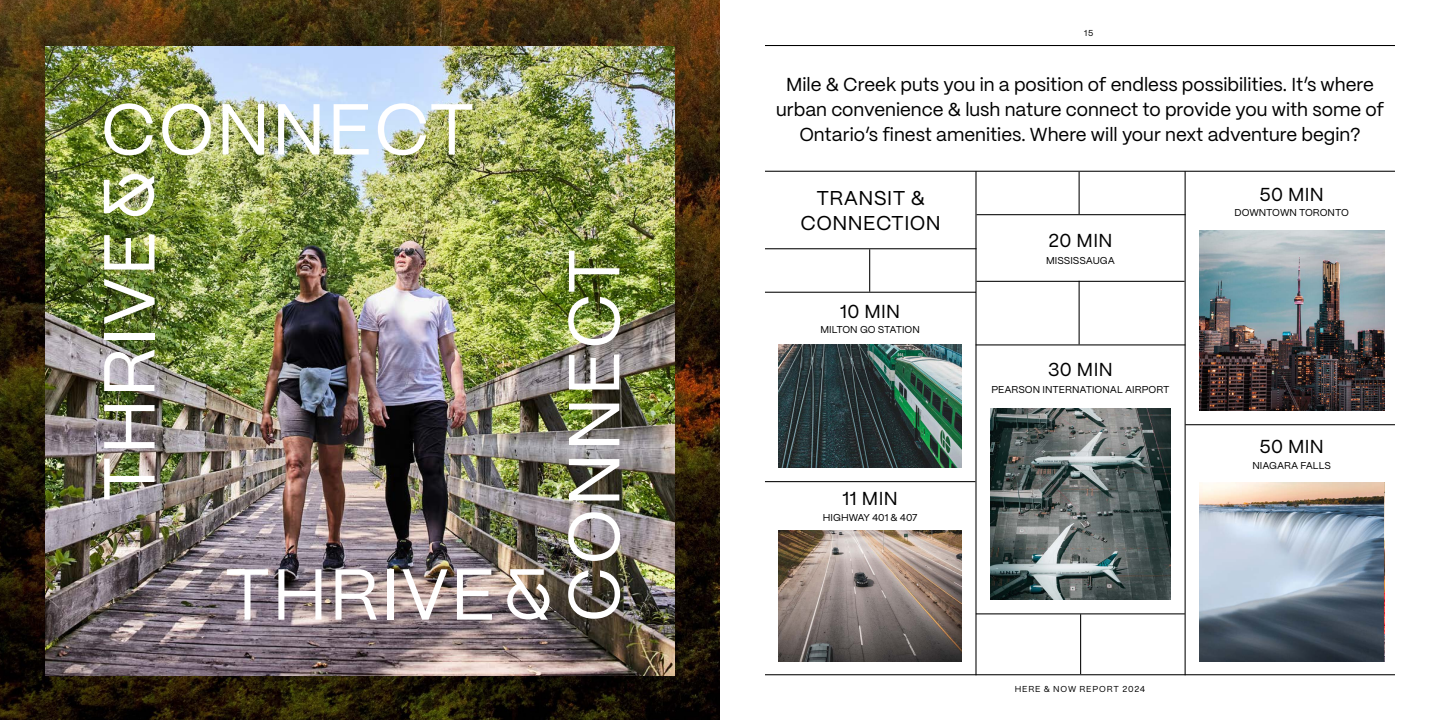
<style>
.page{position:relative;width:1440px;height:720px;background:#fff}
.page>*{position:absolute;margin:0;border:0;box-sizing:border-box;transform-origin:0 0}
.t1{font:72px "PP Mori";letter-spacing:.025em;color:#fff}
.t2{font:20px/25.6px "PP Mori";letter-spacing:.02em;color:#000;text-align:center}
.t3{font:18.75px/25.2px "PP Mori";color:#000;text-align:center}
.t4{font:10px "PP Mori";color:#000}
.t5{font:8.62px "PP Mori";letter-spacing:.1em;color:#000}
</style>
<div class="page">
<img style="left:779px;top:344px;width:183px;height:123px">
<img style="left:1199px;top:483px;width:185px;height:178px">
<img style="left:0;top:0;width:720px;height:720px">
<img style="left:45px;top:46px;width:630px;height:629px">
<hr style="left:765px;top:45px;width:630px;height:1px;background:#000">
<hr style="left:976px;top:344px;width:209px;height:1px;background:#000">
<hr style="left:975px;top:171px;width:2px;height:504px;background:#000">
<hr style="left:1185px;top:171px;width:1px;height:504px;background:#000">
<img style="left:990px;top:408px;width:181px;height:192px">
<hr style="left:976px;top:613px;width:209px;height:1px;background:#000">
<hr style="left:1080px;top:614px;width:1px;height:60px;background:#000">
<hr style="left:765px;top:481px;width:210px;height:1px;background:#000">
<img style="left:1199px;top:231px;width:185px;height:180px">
<hr style="left:1185px;top:424px;width:210px;height:1px;background:#000">
<hr style="left:765px;top:674px;width:630px;height:1px;background:#000">
<hr style="left:765px;top:248px;width:212px;height:1px;background:#000">
<hr style="left:1079px;top:172px;width:1px;height:42px;background:#000">
<hr style="left:869px;top:249px;width:1px;height:43px;background:#000">
<hr style="left:765px;top:171px;width:630px;height:1px;background:#000">
<svg style="left:507px;top:569px;width:43px;height:51px"></svg>
<img style="left:104px;top:174px;width:50px;height:42px">
<hr style="left:765px;top:292px;width:211px;height:1px;background:#000">
<hr style="left:1079px;top:281px;width:1px;height:63px;background:#000">
<hr style="left:977px;top:214px;width:209px;height:1px;background:#000">
<hr style="left:977px;top:281px;width:208px;height:1px;background:#000">
<img style="left:779px;top:531px;width:183px;height:130px">
<h1 class="t1" style="left:101px;top:68px;width:376px">CONNECT</h1>
<h1 class="t1" style="left:68px;top:502px;width:273px;rotate:-90deg">THRIVE</h1>
<h1 class="t1" style="left:225px;top:533px;width:273px">THRIVE</h1>
<h1 class="t1" style="left:532px;top:623px;width:376px;rotate:-90deg">CONNECT</h1>
<p class="t5" style="left:1084px;top:25px;width:11px">15</p>
<p class="t3" style="left:776px;top:71px;width:609px">Mile &amp; Creek puts you in a position of endless possibilities. It’s where urban convenience &amp; lush nature connect to provide you with some of<br>Ontario’s finest amenities. Where will your next adventure begin?</p>
<p class="t2" style="left:801px;top:184px;width:142px">TRANSIT &amp;<br>CONNECTION</p>
<p class="t3" style="left:840px;top:298px;width:62px">10 MIN</p>
<p class="t4" style="left:821px;top:321px;width:101px">MILTON GO STATION</p>
<p class="t3" style="left:843px;top:485px;width:57px">11 MIN</p>
<p class="t4" style="left:823px;top:509px;width:96px">HIGHWAY 401 &amp; 407</p>
<p class="t3" style="left:1049px;top:227px;width:65px">20 MIN</p>
<p class="t4" style="left:1046px;top:252px;width:70px">MISSISSAUGA</p>
<p class="t3" style="left:1048px;top:355px;width:66px">30 MIN</p>
<p class="t4" style="left:991px;top:381px;width:180px">PEARSON INTERNATIONAL AIRPORT</p>
<p class="t5" style="left:1015px;top:681px;width:132px">HERE &amp; NOW REPORT 2024</p>
<p class="t3" style="left:1259px;top:181px;width:66px">50 MIN</p>
<p class="t4" style="left:1234px;top:204px;width:116px">DOWNTOWN TORONTO</p>
<p class="t3" style="left:1259px;top:433px;width:66px">50 MIN</p>
<p class="t4" style="left:1252px;top:457px;width:80px">NIAGARA FALLS</p>
</div>
